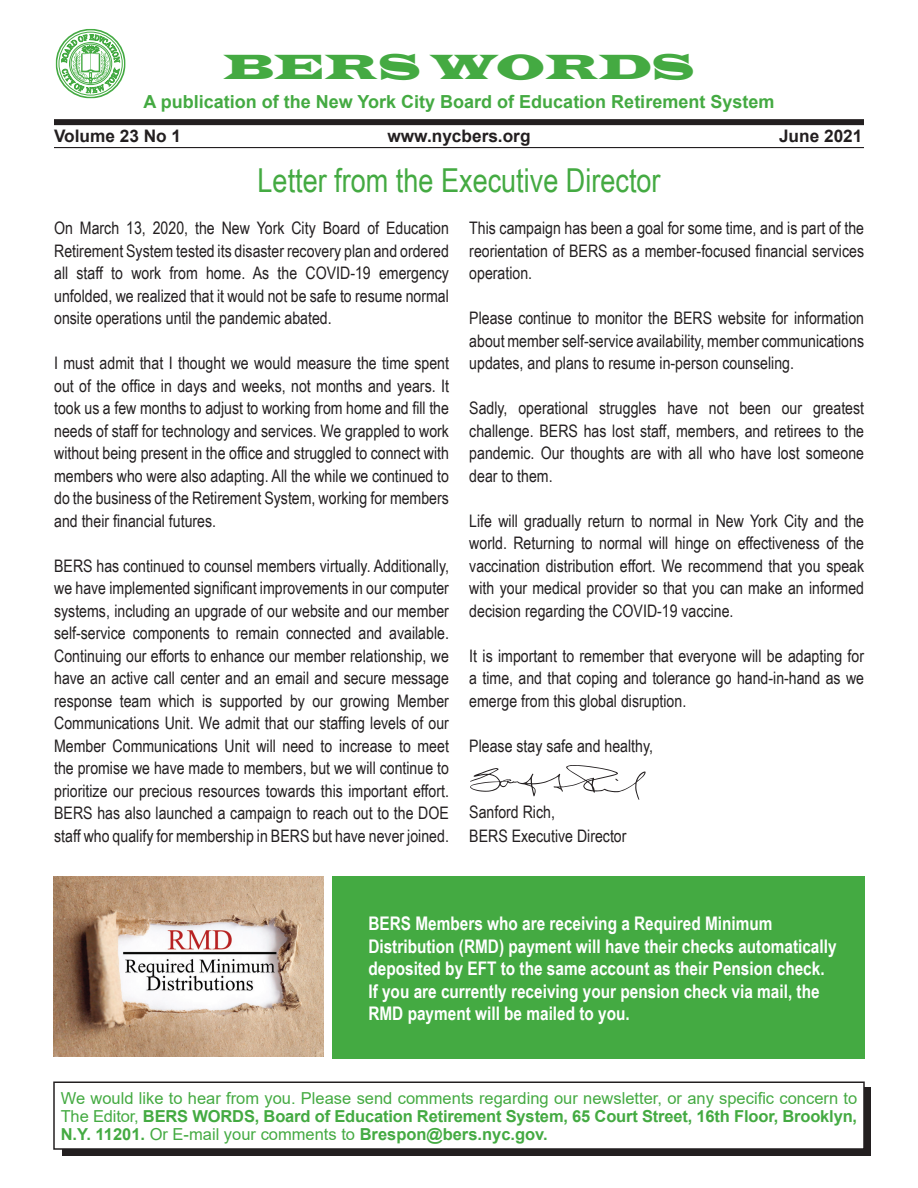
<style>
.page{position:relative;width:918px;height:1188px;background:#fff}
.page>*{position:absolute;margin:0;border:0;box-sizing:border-box;transform-origin:0 0}
.t1{font:36px "Latin Wide";color:#44aa42}
.Headline1{font:33px "Arial Narrow";color:#44aa42}
.BERS_Words_BodyCopy{font:700 18.75px/22.5px "Arial Narrow";color:#fff}
.t2{font:700 18px "Arial";color:#44aa42}
.BodyCopy_1{font:17.25px/22.5px "Arial Narrow";color:#231f20;text-align:justify}
.t3{font:700 17.25px "Arial";color:#231f20}
.BERS_Words_BodyCopy-2{font:17.25px "Arial Narrow";color:#231f20}
.t4{font:16.5px/18px "Arial";color:#44aa42;text-align:justify}
.s1{font-weight:700}
</style>
<div class="page">
<div style="left:62px;top:1088px;width:809px;height:68px;background:#231f20"></div>
<hr style="left:54px;top:147px;width:810px;height:1px;background:#231f20">
<div style="left:54px;top:119px;width:810px;height:6px;background:#231f20"></div>
<div style="left:54px;top:1082px;width:810px;height:67px;background:#fff"></div>
<div style="left:53px;top:1082px;width:812px;height:68px;border:2px solid #231f20"></div>
<svg style="left:470px;top:765px;width:176px;height:35px"></svg>
<div style="left:332px;top:876px;width:533px;height:182px;background:#44aa42"></div>
<img style="left:53px;top:876px;width:271px;height:180px">
<svg style="left:56px;top:29px;width:70px;height:69px"></svg>
<p class="t1" style="left:223px;top:45px;width:473px">BERS WORDS</p>
<p class="t2" style="left:144px;top:89px;width:632px">A publication of the New York City Board of Education Retirement System</p>
<p class="t3" style="left:54px;top:124px;width:129px">Volume 23 No 1</p>
<p class="t3" style="left:387px;top:124px;width:145px">www.nycbers.org</p>
<p class="t3" style="left:779px;top:124px;width:85px">June 2021</p>
<p class="Headline1" style="left:258px;top:156px;width:405px">Letter from the Executive Director</p>
<p class="BodyCopy_1" style="left:54px;top:216px;width:396px">On March 13, 2020, the New York City Board of Education Retirement System tested its disaster recovery plan and ordered all staff to work from home. As the COVID-19 emergency unfolded, we realized that it would not be safe to resume normal onsite operations until the pandemic abated.</p>
<p class="BodyCopy_1" style="left:54px;top:351px;width:396px">I must admit that I thought we would measure the time spent out of the office in days and weeks, not months and years. It took us a few months to adjust to working from home and fill the needs of staff for technology and services. We grappled to work without being present in the office and struggled to connect with members who were also adapting. All the while we continued to do the business of the Retirement System, working for members and their financial futures.</p>
<p class="BodyCopy_1" style="left:54px;top:554px;width:396px">BERS has continued to counsel members virtually. Additionally, we have implemented significant improvements in our computer systems, including an upgrade of our website and our member self-service components to remain connected and available.<br>Continuing our efforts to enhance our member relationship, we have an active call center and an email and secure message response team which is supported by our growing Member Communications Unit. We admit that our staffing levels of our Member Communications Unit will need to increase to meet the promise we have made to members, but we will continue to prioritize our precious resources towards this important effort.<br>BERS has also launched a campaign to reach out to the DOE staff who qualify for membership in BERS but have never joined.</p>
<p class="BodyCopy_1" style="left:469px;top:216px;width:396px">This campaign has been a goal for some time, and is part of the reorientation of BERS as a member-focused financial services operation.</p>
<p class="BodyCopy_1" style="left:469px;top:306px;width:396px">Please continue to monitor the BERS website for information about member self-service availability, member communications updates, and plans to resume in-person counseling.</p>
<p class="BodyCopy_1" style="left:469px;top:396px;width:396px">Sadly, operational struggles have not been our greatest challenge. BERS has lost staff, members, and retirees to the pandemic. Our thoughts are with all who have lost someone dear to them.</p>
<p class="BodyCopy_1" style="left:469px;top:509px;width:396px">Life will gradually return to normal in New York City and the world. Returning to normal will hinge on effectiveness of the vaccination distribution effort. We recommend that you speak with your medical provider so that you can make an informed decision regarding the COVID-19 vaccine.</p>
<p class="BodyCopy_1" style="left:469px;top:644px;width:396px">It is important to remember that everyone will be adapting for a time, and that coping and tolerance go hand-in-hand as we emerge from this global disruption.</p>
<p class="BodyCopy_1" style="left:469px;top:734px;width:185px">Please stay safe and healthy,</p>
<p class="BERS_Words_BodyCopy-2" style="left:469px;top:799px;width:87px">Sanford Rich,</p>
<p class="BERS_Words_BodyCopy-2" style="left:469px;top:823px;width:159px">BERS Executive Director</p>
<p class="BERS_Words_BodyCopy" style="left:368px;top:911px;width:470px">BERS Members who are receiving a Required Minimum Distribution (RMD) payment will have their checks automatically deposited by EFT to the same account as their Pension check.<br>If you are currently receiving your pension check via mail, the RMD payment will be mailed to you.</p>
<p class="t4" style="left:61px;top:1089px;width:798px">We would like to hear from you. Please send comments regarding our newsletter, or any specific concern to The Editor, <span class="s1">BERS WORDS, Board of Education Retirement System, 65 Court Street, 16th Floor, Brooklyn, N.Y. 11201.</span> Or E-mail your comments to <span class="s1">Brespon@bers.nyc.gov.</span></p>
</div>
